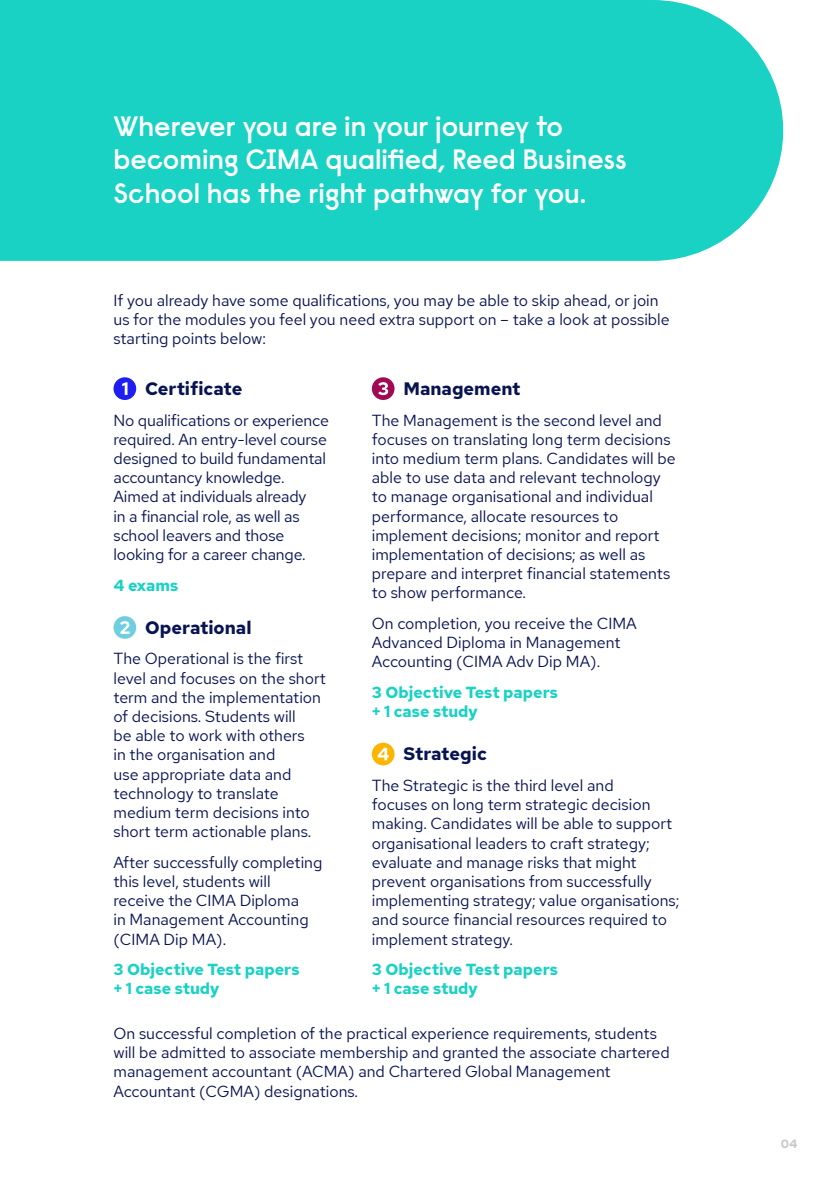
<style>
.page{position:relative;width:840px;height:1191px;background:#fff}
.page>*{position:absolute;margin:0;border:0;box-sizing:border-box;transform-origin:0 0}
.t1{font:600 28px/33.6px "Raisonne Pro";color:#fff}
.t2{font:700 18px "Red Hat Text";color:#081351}
.t3{font:16px/19.2px "Red Hat Text";color:#081351}
.t4{font:700 16px/19.2px "Red Hat Text";color:#19d2c3}
.t5{font:700 12px "Red Hat Text";color:#c8c8c8}
</style>
<div class="page">
<div style="left:0;top:0;width:782px;height:261px;background:#19d2c3"></div>
<div style="left:113px;top:377px;width:23px;height:23px;background:#1e1ef0;border-radius:50%"></div>
<svg style="left:122px;top:382px;width:5px;height:13px"></svg>
<div style="left:113px;top:616px;width:23px;height:23px;background:#6fcfe1;border-radius:50%"></div>
<svg style="left:120px;top:621px;width:9px;height:13px"></svg>
<div style="left:371px;top:377px;width:23px;height:23px;background:#a00a55;border-radius:50%"></div>
<svg style="left:378px;top:382px;width:10px;height:13px"></svg>
<svg style="left:371px;top:742px;width:23px;height:23px"></svg>
<svg style="left:377px;top:747px;width:11px;height:13px"></svg>
<h1 class="t1" style="left:113px;top:108px;width:514px">Wherever you are in your journey to becoming CIMA qualified, Reed Business<br>School has the right pathway for you.</h1>
<p class="t3" style="left:113px;top:290px;width:557px">If you already have some qualifications, you may be able to skip ahead, or join us for the modules you feel you need extra support on – take a look at possible starting points below:</p>
<p class="t2" style="left:145px;top:377px;width:99px">Certificate</p>
<p class="t3" style="left:113px;top:410px;width:217px">No qualifications or experience required. An entry-level course designed to build fundamental accountancy knowledge.<br>Aimed at individuals already<br>in a financial role, as well as school leavers and those looking for a career change.</p>
<p class="t4" style="left:113px;top:575px;width:66px">4 exams</p>
<p class="t2" style="left:145px;top:615px;width:108px">Operational</p>
<p class="t3" style="left:113px;top:649px;width:214px">The Operational is the first level and focuses on the short term and the implementation of decisions. Students will<br>be able to work with others<br>in the organisation and<br>use appropriate data and technology to translate medium term decisions into short term actionable plans.</p>
<p class="t3" style="left:113px;top:852px;width:210px">After successfully completing this level, students will receive the CIMA Diploma<br>in Management Accounting (CIMA Dip MA).</p>
<p class="t4" style="left:113px;top:960px;width:188px">3 Objective Test papers + 1 case study</p>
<p class="t2" style="left:403px;top:377px;width:118px">Management</p>
<p class="t3" style="left:371px;top:410px;width:305px">The Management is the second level and focuses on translating long term decisions into medium term plans. Candidates will be able to use data and relevant technology to manage organisational and individual performance, allocate resources to implement decisions; monitor and report implementation of decisions; as well as prepare and interpret financial statements to show performance.</p>
<p class="t3" style="left:371px;top:613px;width:266px">On completion, you receive the CIMA<br>Advanced Diploma in Management<br>Accounting (CIMA Adv Dip MA).</p>
<p class="t4" style="left:371px;top:682px;width:188px">3 Objective Test papers + 1 case study</p>
<p class="t2" style="left:403px;top:742px;width:85px">Strategic</p>
<p class="t3" style="left:371px;top:775px;width:309px">The Strategic is the third level and<br>focuses on long term strategic decision making. Candidates will be able to support organisational leaders to craft strategy; evaluate and manage risks that might prevent organisations from successfully implementing strategy; value organisations; and source financial resources required to implement strategy.</p>
<p class="t4" style="left:371px;top:960px;width:188px">3 Objective Test papers + 1 case study</p>
<p class="t3" style="left:113px;top:1023px;width:557px">On successful completion of the practical experience requirements, students will be admitted to associate membership and granted the associate chartered management accountant (ACMA) and Chartered Global Management Accountant (CGMA) designations.</p>
<p class="t5" style="left:780px;top:1136px;width:18px">04</p>
</div>
